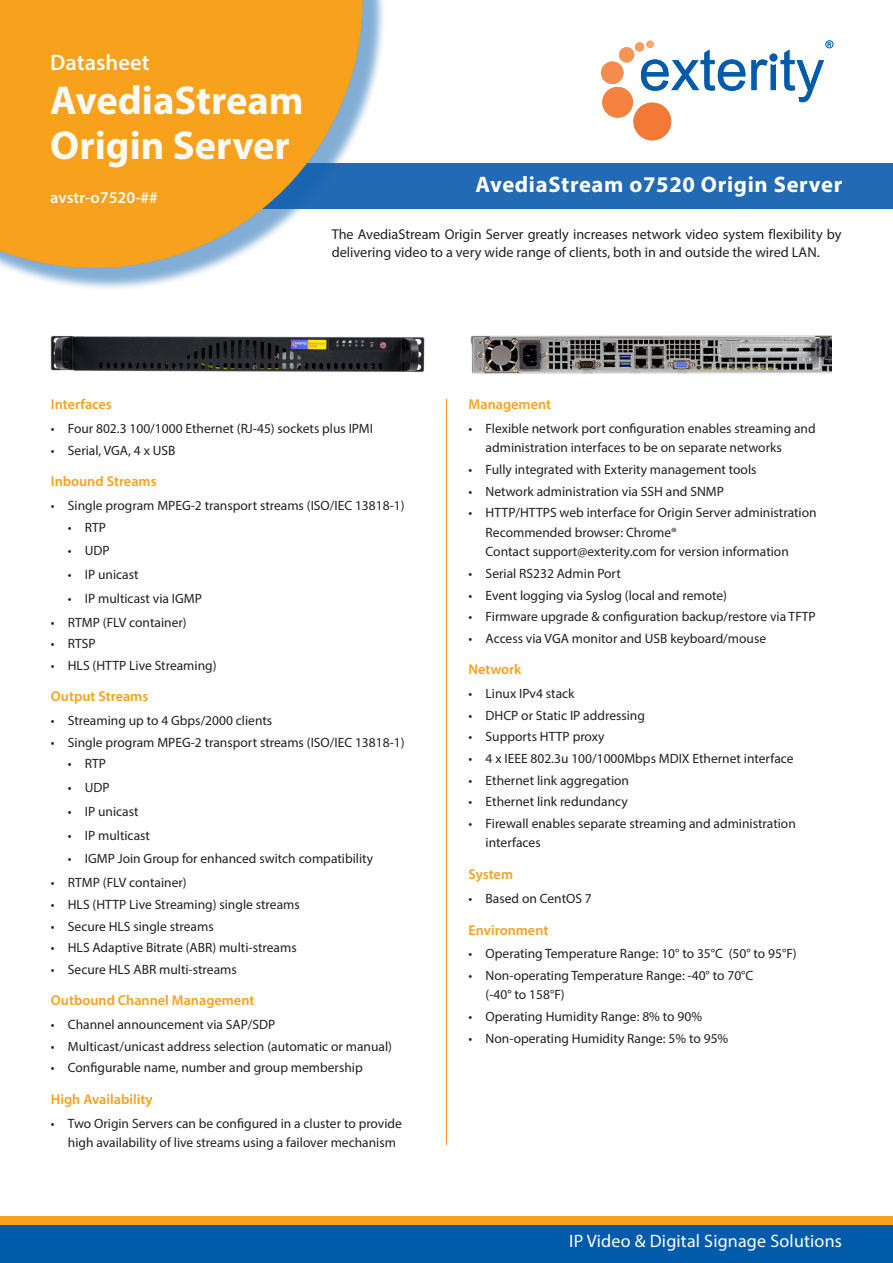
<style>
.page{position:relative;width:893px;height:1263px;background:#fff}
.page>*{position:absolute;margin:0;border:0;box-sizing:border-box;transform-origin:0 0}
.FrontPage_AvediaServ{font:700 40.5px "Myriad Pro";color:#fefaf5}
.t1{font:700 22.5px "Myriad Pro";letter-spacing:.03em;color:#fff}
.FrontPage_AvediaServ-2{font:600 22.5px "Myriad Pro";color:#fefaf5}
.t2{font:18px "Myriad Pro";letter-spacing:.01em;color:#fff}
.Part_number{font:600 16.5px "Myriad Pro";color:#fefaf5}
.t3{font:14.25px/18px "Myriad Pro";color:#231f20}
.SmallHeading{font:600 14.25px "Myriad Pro";color:#f8a11c}
.t4{font:13.5px/19.5px "Myriad Pro";color:#231f20}
</style>
<div class="page">
<div style="left:0;top:1222px;width:893px;height:41px;background:#015bab"></div>
<div style="left:0;top:1216px;width:893px;height:9px;background:#f8a11c"></div>
<div style="left:0;top:163px;width:893px;height:45px;background:#236ab4"></div>
<div style="left:0;top:0;width:385px;height:291px;background:#015bab;opacity:.29"></div>
<svg style="left:0;top:0;width:362px;height:268px;background:#eaa63c"></svg>
<div style="left:646px;top:41px;width:8px;height:7px;background:#f9a76c;border-radius:50%"></div>
<div style="left:635px;top:42px;width:9px;height:10px;background:#f89e61;border-radius:50%"></div>
<div style="left:619px;top:47px;width:15px;height:15px;background:#f79556;border-radius:50%"></div>
<div style="left:601px;top:62px;width:22px;height:22px;background:#f68c4c;border-radius:50%"></div>
<div style="left:602px;top:87px;width:31px;height:31px;background:#f58241;border-radius:50%"></div>
<div style="left:633px;top:103px;width:38px;height:37px;background:#f37937;border-radius:50%"></div>
<svg style="left:641px;top:50px;width:104px;height:41px"></svg>
<svg style="left:751px;top:40px;width:82px;height:62px"></svg>
<hr style="left:446px;top:398px;width:1px;height:747px;background:#f8a11c">
<img style="left:50px;top:335px;width:375px;height:37px">
<img style="left:470px;top:335px;width:362px;height:39px">
<p class="FrontPage_AvediaServ-2" style="left:50px;top:48px;width:101px">Datasheet</p>
<p class="FrontPage_AvediaServ" style="left:50px;top:74px;width:255px">AvediaStream</p>
<p class="FrontPage_AvediaServ" style="left:50px;top:119px;width:241px">Origin Server</p>
<p class="Part_number" style="left:50px;top:187px;width:109px">avstr-o7520-##</p>
<h2 class="t1" style="left:475px;top:170px;width:368px">AvediaStream o7520 Origin Server</h2>
<p class="t3" style="left:332px;top:224px;width:511px">The AvediaStream Origin Server greatly increases network video system flexibility by delivering video to a very wide range of clients, both in and outside the wired LAN.</p>
<p class="SmallHeading" style="left:51px;top:395px;width:63px">Interfaces</p>
<p class="t4" style="left:51px;top:418px;width:324px">• Four 802.3 100/1000 Ethernet (RJ-45) sockets plus IPMI</p>
<p class="t4" style="left:51px;top:440px;width:126px">• Serial, VGA, 4 x USB</p>
<p class="SmallHeading" style="left:51px;top:472px;width:107px">Inbound Streams</p>
<p class="t4" style="left:51px;top:495px;width:355px">• Single program MPEG-2 transport streams (ISO/IEC 13818-1)</p>
<p class="t4" style="left:68px;top:517px;width:40px">• RTP</p>
<p class="t4" style="left:68px;top:541px;width:43px">• UDP</p>
<p class="t4" style="left:68px;top:564px;width:72px">• IP unicast</p>
<p class="t4" style="left:68px;top:588px;width:136px">• IP multicast via IGMP</p>
<p class="t4" style="left:51px;top:612px;width:137px">• RTMP (FLV container)</p>
<p class="t4" style="left:51px;top:634px;width:46px">• RTSP</p>
<p class="t4" style="left:51px;top:655px;width:167px">• HLS (HTTP Live Streaming)</p>
<p class="SmallHeading" style="left:51px;top:688px;width:99px">Output Streams</p>
<p class="t4" style="left:51px;top:711px;width:223px">• Streaming up to 4 Gbps/2000 clients</p>
<p class="t4" style="left:51px;top:732px;width:355px">• Single program MPEG-2 transport streams (ISO/IEC 13818-1)</p>
<p class="t4" style="left:68px;top:754px;width:40px">• RTP</p>
<p class="t4" style="left:68px;top:778px;width:43px">• UDP</p>
<p class="t4" style="left:68px;top:801px;width:72px">• IP unicast</p>
<p class="t4" style="left:68px;top:825px;width:84px">• IP multicast</p>
<p class="t4" style="left:68px;top:849px;width:307px">• IGMP Join Group for enhanced switch compatibility</p>
<p class="t4" style="left:51px;top:873px;width:137px">• RTMP (FLV container)</p>
<p class="t4" style="left:51px;top:894px;width:250px">• HLS (HTTP Live Streaming) single streams</p>
<p class="t4" style="left:51px;top:916px;width:164px">• Secure HLS single streams</p>
<p class="t4" style="left:51px;top:938px;width:247px">• HLS Adaptive Bitrate (ABR) multi-streams</p>
<p class="t4" style="left:51px;top:959px;width:187px">• Secure HLS ABR multi-streams</p>
<p class="SmallHeading" style="left:51px;top:991px;width:205px">Outbound Channel Management</p>
<p class="t4" style="left:51px;top:1015px;width:226px">• Channel announcement via SAP/SDP</p>
<p class="t4" style="left:51px;top:1036px;width:343px">• Multicast/unicast address selection (automatic or manual)</p>
<p class="t4" style="left:51px;top:1058px;width:313px">• Configurable name, number and group membership</p>
<p class="SmallHeading" style="left:51px;top:1090px;width:103px">High Availability</p>
<p class="t4" style="left:68px;top:1113px;width:336px;text-indent:-17px">• Two Origin Servers can be configured in a cluster to provide high availability of live streams using a failover mechanism</p>
<p class="SmallHeading" style="left:469px;top:395px;width:84px">Management</p>
<p class="t4" style="left:486px;top:418px;width:332px;text-indent:-17px">• Flexible network port configuration enables streaming and administration interfaces to be on separate networks</p>
<p class="t4" style="left:469px;top:459px;width:289px">• Fully integrated with Exterity management tools</p>
<p class="t4" style="left:469px;top:481px;width:257px">• Network administration via SSH and SNMP</p>
<p class="t4" style="left:486px;top:503px;width:333px;text-indent:-17px">• HTTP/HTTPS web interface for Origin Server administration<br>Recommended browser: Chrome®<br>Contact support@exterity.com for version information</p>
<p class="t4" style="left:469px;top:563px;width:154px">• Serial RS232 Admin Port</p>
<p class="t4" style="left:469px;top:585px;width:260px">• Event logging via Syslog (local and remote)</p>
<p class="t4" style="left:469px;top:607px;width:349px">• Firmware upgrade &amp; configuration backup/restore via TFTP</p>
<p class="t4" style="left:469px;top:628px;width:299px">• Access via VGA monitor and USB keyboard/mouse</p>
<p class="SmallHeading" style="left:469px;top:661px;width:54px">Network</p>
<p class="t4" style="left:469px;top:684px;width:108px">• Linux IPv4 stack</p>
<p class="t4" style="left:469px;top:705px;width:178px">• DHCP or Static IP addressing</p>
<p class="t4" style="left:469px;top:727px;width:138px">• Supports HTTP proxy</p>
<p class="t4" style="left:469px;top:749px;width:327px">• 4 x IEEE 802.3u 100/1000Mbps MDIX Ethernet interface</p>
<p class="t4" style="left:469px;top:770px;width:162px">• Ethernet link aggregation</p>
<p class="t4" style="left:469px;top:792px;width:161px">• Ethernet link redundancy</p>
<p class="t4" style="left:486px;top:813px;width:312px;text-indent:-17px">• Firewall enables separate streaming and administration interfaces</p>
<p class="SmallHeading" style="left:469px;top:865px;width:46px">System</p>
<p class="t4" style="left:469px;top:888px;width:125px">• Based on CentOS 7</p>
<p class="SmallHeading" style="left:469px;top:921px;width:81px">Environment</p>
<p class="t4" style="left:469px;top:944px;width:330px">• Operating Temperature Range: 10° to 35°C (50° to 95°F)</p>
<p class="t4" style="left:486px;top:965px;width:269px;text-indent:-17px">• Non-operating Temperature Range: -40° to 70°C (-40° to 158°F)</p>
<p class="t4" style="left:469px;top:1006px;width:235px">• Operating Humidity Range: 8% to 90%</p>
<p class="t4" style="left:469px;top:1028px;width:261px">• Non-operating Humidity Range: 5% to 95%</p>
<p class="t2" style="left:569px;top:1230px;width:274px">IP Video &amp; Digital Signage Solutions</p>
</div>
